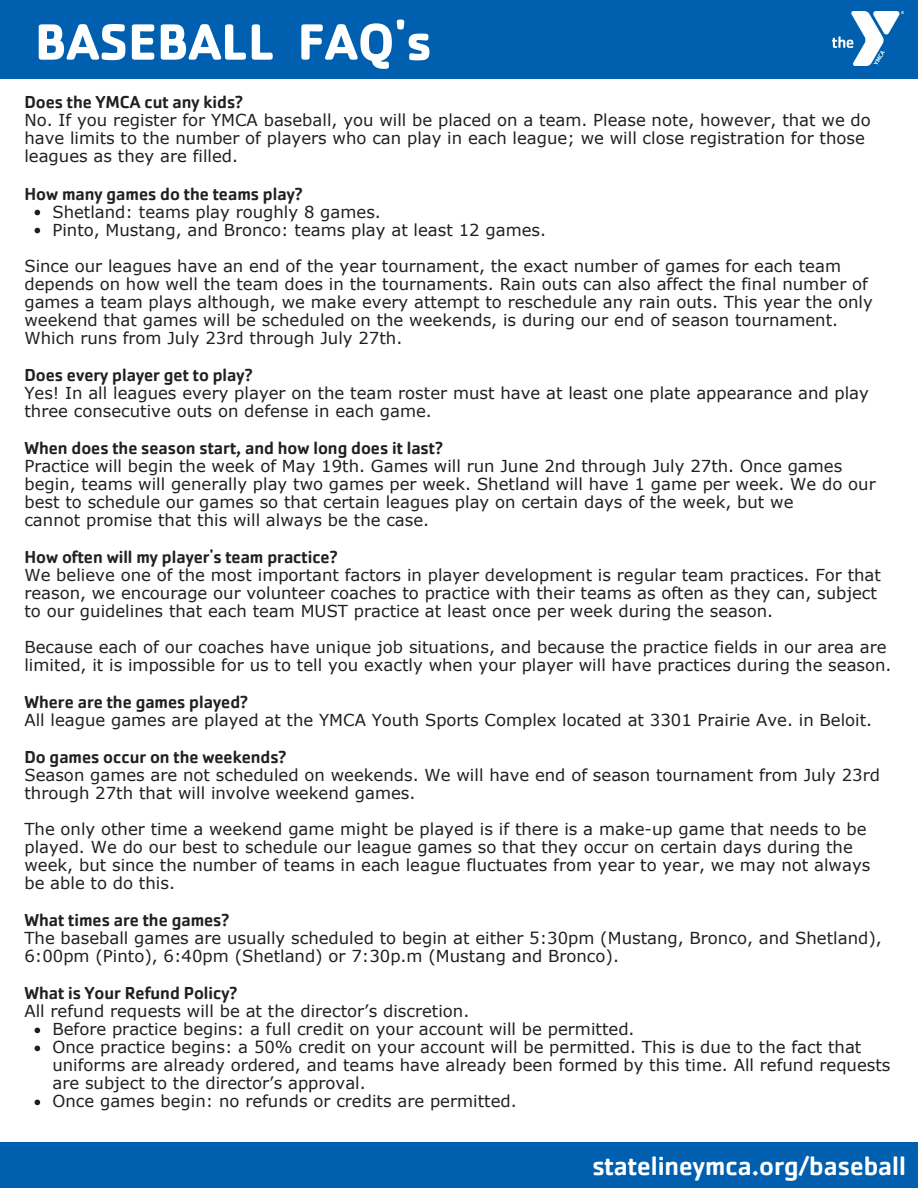
<style>
.page{position:relative;width:918px;height:1188px;background:#fff}
.page>*{position:absolute;margin:0;border:0;box-sizing:border-box;transform-origin:0 0}
.t1{font:700 52.8px "Cachet Pro";color:#fff}
.t2{font:500 27px "Cachet Pro";color:#fff}
.t3{font:500 18px "Cachet Pro";color:#231f20}
.t4{font:16.5px/18px "Verdana";color:#231f20}
</style>
<div class="page">
<div style="left:0;top:0;width:918px;height:78px;background:#0060af"></div>
<img style="left:833px;top:11px;width:71px;height:54px">
<div style="left:0;top:1142px;width:918px;height:46px;background:#0060af"></div>
<svg style="left:35px;top:210px;width:5px;height:5px"></svg>
<svg style="left:35px;top:228px;width:5px;height:5px"></svg>
<svg style="left:35px;top:1028px;width:5px;height:5px"></svg>
<svg style="left:35px;top:1046px;width:5px;height:5px"></svg>
<svg style="left:35px;top:1100px;width:5px;height:5px"></svg>
<h1 class="t1" style="left:35px;top:9px;width:398px">BASEBALL FAQ's</h1>
<p class="t3" style="left:24px;top:91px;width:220px">Does the YMCA cut any kids?</p>
<p class="t4" style="left:24px;top:111px;width:848px">No. If you register for YMCA baseball, you will be placed on a team. Please note, however, that we do have limits to the number of players who can play in each league; we will close registration for those leagues as they are filled.</p>
<p class="t3" style="left:24px;top:182px;width:280px">How many games do the teams play?</p>
<p class="t4" style="left:52px;top:202px;width:495px">Shetland: teams play roughly 8 games.<br>Pinto, Mustang, and Bronco: teams play at least 12 games.</p>
<p class="t4" style="left:24px;top:256px;width:850px">Since our leagues have an end of the year tournament, the exact number of games for each team depends on how well the team does in the tournaments. Rain outs can also affect the final number of games a team plays although, we make every attempt to reschedule any rain outs. This year the only weekend that games will be scheduled on the weekends, is during our end of season tournament.<br>Which runs from July 23rd through July 27th.</p>
<p class="t3" style="left:24px;top:363px;width:230px">Does every player get to play?</p>
<p class="t4" style="left:24px;top:383px;width:846px">Yes! In all leagues every player on the team roster must have at least one plate appearance and play three consecutive outs on defense in each game.</p>
<p class="t3" style="left:24px;top:436px;width:420px">When does the season start, and how long does it last?</p>
<p class="t4" style="left:24px;top:456px;width:853px">Practice will begin the week of May 19th. Games will run June 2nd through July 27th. Once games begin, teams will generally play two games per week. Shetland will have 1 game per week. We do our best to schedule our games so that certain leagues play on certain days of the week, but we<br>cannot promise that this will always be the case.</p>
<p class="t3" style="left:24px;top:546px;width:315px">How often will my player's team practice?</p>
<p class="t4" style="left:24px;top:565px;width:858px">We believe one of the most important factors in player development is regular team practices. For that reason, we encourage our volunteer coaches to practice with their teams as often as they can, subject to our guidelines that each team MUST practice at least once per week during the season.</p>
<p class="t4" style="left:24px;top:637px;width:869px">Because each of our coaches have unique job situations, and because the practice fields in our area are limited, it is impossible for us to tell you exactly when your player will have practices during the season.</p>
<p class="t3" style="left:24px;top:691px;width:225px">Where are the games played?</p>
<p class="t4" style="left:24px;top:711px;width:849px">All league games are played at the YMCA Youth Sports Complex located at 3301 Prairie Ave. in Beloit.</p>
<p class="t3" style="left:24px;top:746px;width:263px">Do games occur on the weekends?</p>
<p class="t4" style="left:24px;top:766px;width:857px">Season games are not scheduled on weekends. We will have end of season tournament from July 23rd through 27th that will involve weekend games.</p>
<p class="t4" style="left:24px;top:820px;width:847px">The only other time a weekend game might be played is if there is a make-up game that needs to be played. We do our best to schedule our league games so that they occur on certain days during the week, but since the number of teams in each league fluctuates from year to year, we may not always be able to do this.</p>
<p class="t3" style="left:24px;top:909px;width:206px">What times are the games?</p>
<p class="t4" style="left:24px;top:929px;width:859px">The baseball games are usually scheduled to begin at either 5:30pm (Mustang, Bronco, and Shetland),<br>6:00pm (Pinto), 6:40pm (Shetland) or 7:30p.m (Mustang and Bronco).</p>
<p class="t3" style="left:24px;top:982px;width:214px">What is Your Refund Policy?</p>
<p class="t4" style="left:52px;top:1002px;width:840px;text-indent:-28px">All refund requests will be at the director’s discretion.<br>Before practice begins: a full credit on your account will be permitted.<br>Once practice begins: a 50% credit on your account will be permitted. This is due to the fact that uniforms are already ordered, and teams have already been formed by this time. All refund requests are subject to the director’s approval.<br>Once games begin: no refunds or credits are permitted.</p>
<p class="t2" style="left:592px;top:1149px;width:315px">statelineymca.org/baseball</p>
</div>
